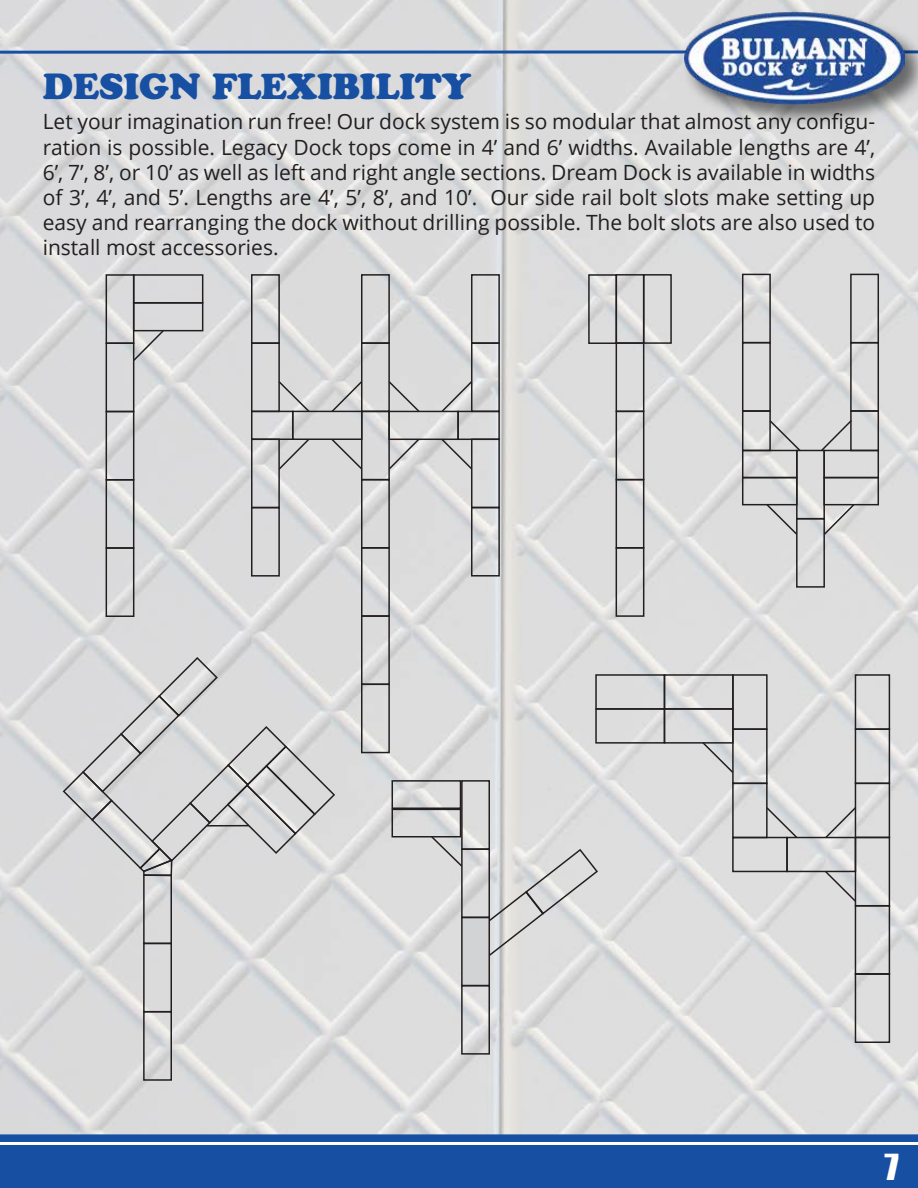
<style>
.page{position:relative;width:918px;height:1188px;background:#fff}
.page>*{position:absolute;margin:0;border:0;box-sizing:border-box;transform-origin:0 0}
.t1{font:36px "Cooper Black Std";color:#174fa2}
.t2{font:33px "Impact";color:#fff;scale:1.11 1}
.t3{font:21px/25.2px "Open Sans";color:#231f20;text-align:justify}
</style>
<div class="page">
<img style="left:0;top:0;width:918px;height:1134px">
<div style="left:106px;top:274px;width:28px;height:70px;border:2px solid #231f20"></div>
<div style="left:106px;top:479px;width:28px;height:70px;border:2px solid #231f20"></div>
<div style="left:106px;top:342px;width:28px;height:70px;border:2px solid #231f20"></div>
<div style="left:106px;top:411px;width:28px;height:70px;border:2px solid #231f20"></div>
<div style="left:361px;top:274px;width:29px;height:70px;border:2px solid #231f20"></div>
<div style="left:361px;top:479px;width:29px;height:70px;border:2px solid #231f20"></div>
<div style="left:361px;top:547px;width:29px;height:70px;border:2px solid #231f20"></div>
<div style="left:106px;top:547px;width:28px;height:70px;border:2px solid #231f20"></div>
<div style="left:361px;top:342px;width:29px;height:70px;border:2px solid #231f20"></div>
<div style="left:361px;top:411px;width:29px;height:69px;border:2px solid #231f20"></div>
<div style="left:643px;top:274px;width:29px;height:70px;border:2px solid #231f20"></div>
<div style="left:588px;top:274px;width:29px;height:70px;border:2px solid #231f20"></div>
<div style="left:471px;top:342px;width:29px;height:70px;border:2px solid #231f20"></div>
<div style="left:471px;top:439px;width:29px;height:69px;border:2px solid #231f20"></div>
<div style="left:471px;top:274px;width:29px;height:70px;border:2px solid #231f20"></div>
<div style="left:471px;top:507px;width:29px;height:70px;border:2px solid #231f20"></div>
<div style="left:616px;top:479px;width:28px;height:70px;border:2px solid #231f20"></div>
<div style="left:616px;top:342px;width:28px;height:70px;border:2px solid #231f20"></div>
<div style="left:616px;top:411px;width:28px;height:69px;border:2px solid #231f20"></div>
<div style="left:796px;top:518px;width:29px;height:70px;border:2px solid #231f20"></div>
<div style="left:616px;top:547px;width:28px;height:70px;border:2px solid #231f20"></div>
<div style="left:742px;top:410px;width:29px;height:41px;border:2px solid #231f20"></div>
<div style="left:742px;top:342px;width:29px;height:70px;border:2px solid #231f20"></div>
<div style="left:742px;top:274px;width:29px;height:69px;border:2px solid #231f20"></div>
<div style="left:850px;top:410px;width:29px;height:41px;border:2px solid #231f20"></div>
<div style="left:850px;top:342px;width:29px;height:70px;border:2px solid #231f20"></div>
<div style="left:850px;top:274px;width:29px;height:69px;border:2px solid #231f20"></div>
<div style="left:796px;top:450px;width:29px;height:69px;border:2px solid #231f20"></div>
<div style="left:143px;top:874px;width:29px;height:70px;border:2px solid #231f20"></div>
<div style="left:143px;top:943px;width:29px;height:69px;border:2px solid #231f20"></div>
<div style="left:143px;top:1011px;width:29px;height:70px;border:2px solid #231f20"></div>
<div style="left:361px;top:615px;width:29px;height:70px;border:2px solid #231f20"></div>
<div style="left:361px;top:684px;width:29px;height:69px;border:2px solid #231f20"></div>
<div style="left:133px;top:274px;width:70px;height:30px;border:2px solid #231f20"></div>
<div style="left:133px;top:302px;width:70px;height:29px;border:2px solid #231f20"></div>
<div style="left:388px;top:411px;width:71px;height:29px;border:2px solid #231f20"></div>
<div style="left:457px;top:411px;width:43px;height:29px;border:2px solid #231f20"></div>
<div style="left:855px;top:905px;width:35px;height:70px;border:2px solid #231f20"></div>
<div style="left:855px;top:973px;width:35px;height:70px;border:2px solid #231f20"></div>
<div style="left:855px;top:837px;width:35px;height:70px;border:2px solid #231f20"></div>
<div style="left:732px;top:783px;width:36px;height:55px;border:2px solid #231f20"></div>
<div style="left:732px;top:728px;width:36px;height:56px;border:2px solid #231f20"></div>
<div style="left:732px;top:674px;width:36px;height:56px;border:2px solid #231f20"></div>
<div style="left:855px;top:783px;width:35px;height:55px;border:2px solid #231f20"></div>
<div style="left:855px;top:728px;width:35px;height:56px;border:2px solid #231f20"></div>
<div style="left:855px;top:674px;width:35px;height:56px;border:2px solid #231f20"></div>
<div style="left:786px;top:837px;width:70px;height:35px;border:2px solid #231f20"></div>
<div style="left:664px;top:674px;width:70px;height:36px;border:2px solid #231f20"></div>
<div style="left:664px;top:708px;width:70px;height:36px;border:2px solid #231f20"></div>
<div style="left:595px;top:708px;width:70px;height:36px;border:2px solid #231f20"></div>
<div style="left:595px;top:674px;width:70px;height:36px;border:2px solid #231f20"></div>
<div style="left:732px;top:837px;width:56px;height:35px;border:2px solid #231f20"></div>
<svg style="left:822px;top:503px;width:34px;height:34px"></svg>
<svg style="left:819px;top:419px;width:34px;height:34px"></svg>
<svg style="left:440px;top:379px;width:34px;height:34px"></svg>
<svg style="left:387px;top:437px;width:34px;height:34px"></svg>
<svg style="left:824px;top:806px;width:34px;height:34px"></svg>
<svg style="left:440px;top:437px;width:34px;height:34px"></svg>
<svg style="left:387px;top:380px;width:34px;height:33px"></svg>
<div style="left:251px;top:439px;width:29px;height:69px;border:2px solid #231f20"></div>
<div style="left:251px;top:342px;width:29px;height:70px;border:2px solid #231f20"></div>
<div style="left:251px;top:507px;width:29px;height:70px;border:2px solid #231f20"></div>
<div style="left:251px;top:274px;width:29px;height:70px;border:2px solid #231f20"></div>
<div style="left:292px;top:411px;width:70px;height:29px;border:2px solid #231f20"></div>
<div style="left:251px;top:411px;width:42px;height:29px;border:2px solid #231f20"></div>
<svg style="left:277px;top:437px;width:34px;height:34px"></svg>
<svg style="left:132px;top:329px;width:33px;height:34px"></svg>
<svg style="left:330px;top:379px;width:34px;height:35px"></svg>
<svg style="left:277px;top:380px;width:34px;height:34px"></svg>
<svg style="left:330px;top:437px;width:34px;height:34px"></svg>
<svg style="left:824px;top:869px;width:34px;height:34px"></svg>
<svg style="left:765px;top:806px;width:34px;height:34px"></svg>
<svg style="left:701px;top:741px;width:34px;height:34px"></svg>
<svg style="left:765px;top:503px;width:34px;height:33px"></svg>
<svg style="left:768px;top:419px;width:34px;height:34px"></svg>
<div style="left:742px;top:450px;width:56px;height:28px;border:2px solid #231f20"></div>
<div style="left:742px;top:477px;width:56px;height:28px;border:2px solid #231f20"></div>
<div style="left:823px;top:477px;width:56px;height:28px;border:2px solid #231f20"></div>
<div style="left:823px;top:450px;width:56px;height:28px;border:2px solid #231f20"></div>
<svg style="left:62px;top:656px;width:274px;height:221px;background:#d4d4d5"></svg>
<div style="left:392px;top:809px;width:69px;height:29px;border:2px solid #231f20"></div>
<div style="left:392px;top:780px;width:69px;height:29px;border:2px solid #231f20"></div>
<div style="left:461px;top:917px;width:29px;height:69px;background:#d1d3d4;border:2px solid #231f20"></div>
<div style="left:461px;top:780px;width:29px;height:70px;border:2px solid #231f20"></div>
<div style="left:461px;top:848px;width:29px;height:70px;border:2px solid #231f20"></div>
<div style="left:461px;top:985px;width:29px;height:70px;border:2px solid #231f20"></div>
<svg style="left:430px;top:835px;width:34px;height:33px"></svg>
<svg style="left:470px;top:848px;width:129px;height:110px;background:#d3d3d3"></svg>
<div style="left:0;top:1134px;width:918px;height:54px;background:#174fa2"></div>
<hr style="left:0;top:1142px;width:918px;height:3px;background:#fff">
<svg style="left:0;top:50px;width:676px;height:4px;background:#4771b0"></svg>
<img style="left:676px;top:4px;width:242px;height:128px">
<img style="left:684px;top:12px;width:221px;height:93px">
<h1 class="t1" style="left:43px;top:64px;width:430px">DESIGN FLEXIBILITY</h1>
<p class="t3" style="left:43px;top:109px;width:834px">Let your imagination run free! Our dock system is so modular that almost any configu&shy;ration is possible. Legacy Dock tops come in 4’ and 6’ widths. Available lengths are 4’, 6’, 7’, 8’, or 10’ as well as left and right angle sections. Dream Dock is available in widths of 3’, 4’, and 5’. Lengths are 4’, 5’, 8’, and 10’. Our side rail bolt slots make setting up easy and rearranging the dock without drilling possible. The bolt slots are also used to install most accessories.</p>
<h2 class="t2" style="left:885px;top:1141px;width:14px">7</h2>
</div>
